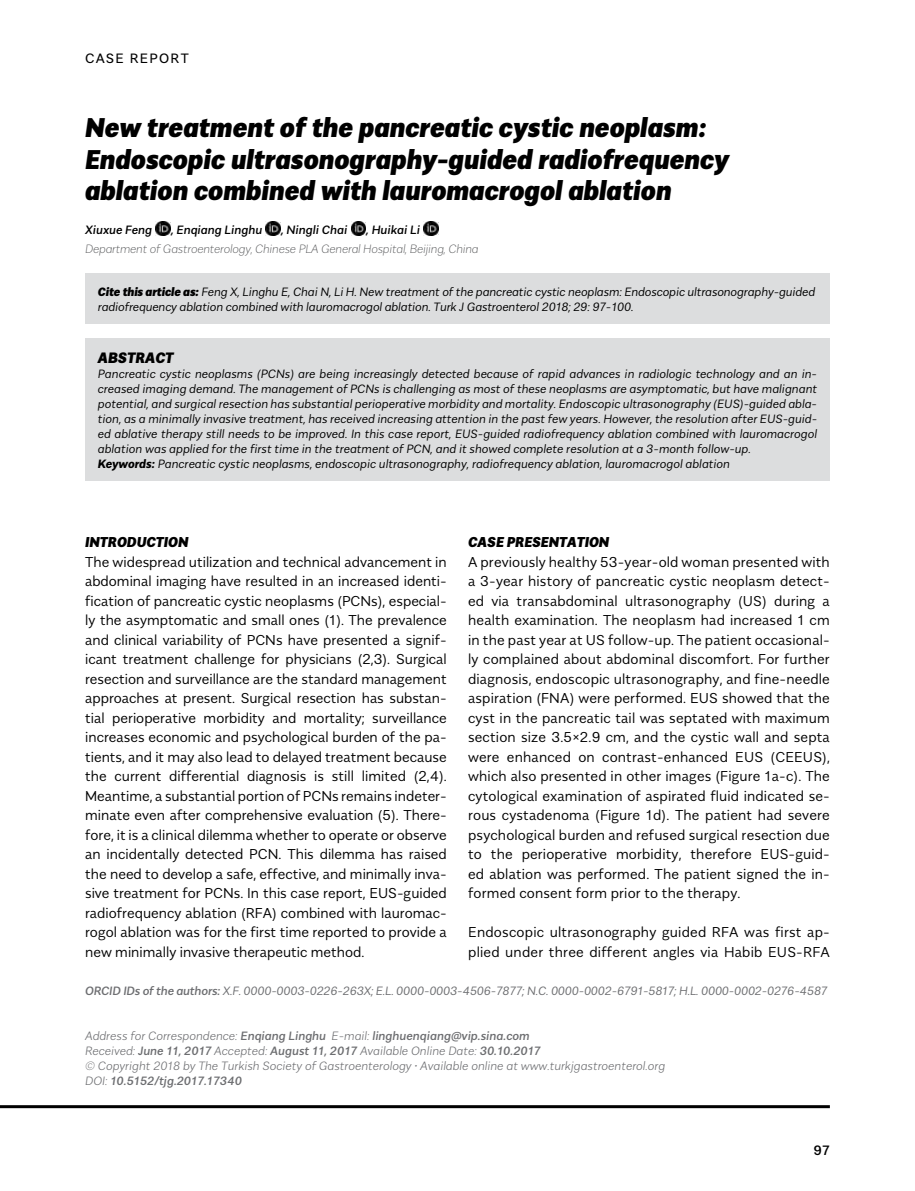
<style>
.page{position:relative;width:915px;height:1191px;background:#fff}
.page>*{position:absolute;margin:0;border:0;box-sizing:border-box;transform-origin:0 0}
.t1{font:italic 900 27px/31.5px "Alergia Normal";color:#000}
.t2{font:italic 900 15px "Alergia Normal";color:#000}
.t3{font:300 14.25px/19.5px "Alergia Normal";letter-spacing:.01em;color:#000;text-align:justify}
.t4{font:italic 900 14.25px "Alergia Normal";color:#000}
.t5{font:13.5px "Alergia Normal";letter-spacing:.1em;color:#000}
.t6{font:500 13.5px "Alergia Normal";color:#000}
.t7{font:italic 300 12px/15px "Alergia Normal";color:#000}
.t8{font:italic 200 12px/15px "Alergia Normal";color:#6d6e71}
.t9{font:italic 300 12px "Alergia Normal";letter-spacing:-.015em;color:#6d6e71}
.t10{font:italic 300 expanded 12px "Alergia Normal";letter-spacing:-.015em;color:#58595b}
.t11{font:italic 500 12px "Alergia Normal";color:#000}
.s1{font-weight:900}
.s2{font-weight:700}
.s3{font-weight:500}
</style>
<div class="page">
<img style="left:156px;top:222px;width:14px;height:14px">
<img style="left:266px;top:222px;width:14px;height:14px">
<img style="left:351px;top:222px;width:14px;height:14px">
<img style="left:423px;top:222px;width:15px;height:14px">
<div style="left:85px;top:338px;width:744px;height:143px;background:#dcddde"></div>
<hr style="left:0;top:1105px;width:829px;height:3px;background:#000">
<div style="left:85px;top:273px;width:744px;height:50px;background:#dcddde"></div>
<p class="t5" style="left:85px;top:48px;width:105px">CASE REPORT</p>
<h1 class="t1" style="left:85px;top:109px;width:645px">New treatment of the pancreatic cystic neoplasm:<br>Endoscopic ultrasonography-guided radiofrequency ablation combined with lauromacrogol ablation</h1>
<p class="t11" style="left:85px;top:220px;width:69px">Xiuxue Feng</p>
<p class="t11" style="left:171px;top:220px;width:92px">, Enqiang Linghu</p>
<p class="t11" style="left:281px;top:220px;width:68px">, Ningli Chai</p>
<p class="t11" style="left:366px;top:220px;width:55px">, Huikai Li</p>
<p class="t10" style="left:85px;top:240px;width:395px">Department of Gastroenterology, Chinese PLA General Hospital, Beijing, China</p>
<p class="t7" style="left:98px;top:283px;width:718px"><span class="s1">Cite this article as:</span> Feng X, Linghu E, Chai N, Li H. New treatment of the pancreatic cystic neoplasm: Endoscopic ultrasonography-guided radiofrequency ablation combined with lauromacrogol ablation. Turk J Gastroenterol 2018; 29: 97-100.</p>
<p class="t2" style="left:98px;top:345px;width:77px">ABSTRACT</p>
<p class="t7" style="left:98px;top:365px;width:720px">Pancreatic cystic neoplasms (PCNs) are being increasingly detected because of rapid advances in radiologic technology and an in&shy;creased imaging demand. The management of PCNs is challenging as most of these neoplasms are asymptomatic, but have malignant potential, and surgical resection has substantial perioperative morbidity and mortality. Endoscopic ultrasonography (EUS)-guided abla&shy;tion, as a minimally invasive treatment, has received increasing attention in the past few years. However, the resolution after EUS-guid&shy;ed ablative therapy still needs to be improved. In this case report, EUS-guided radiofrequency ablation combined with lauromacrogol ablation was applied for the first time in the treatment of PCN, and it showed complete resolution at a 3-month follow-up.<br><span class="s2">Keywords:</span> Pancreatic cystic neoplasms, endoscopic ultrasonography, radiofrequency ablation, lauromacrogol ablation</p>
<p class="t4" style="left:85px;top:530px;width:105px">INTRODUCTION</p>
<p class="t3" style="left:85px;top:551px;width:363px">The widespread utilization and technical advancement in abdominal imaging have resulted in an increased identi&shy;fication of pancreatic cystic neoplasms (PCNs), especial&shy;ly the asymptomatic and small ones (1). The prevalence and clinical variability of PCNs have presented a signif&shy;icant treatment challenge for physicians (2,3). Surgical resection and surveillance are the standard management approaches at present. Surgical resection has substan&shy;tial perioperative morbidity and mortality; surveillance increases economic and psychological burden of the pa&shy;tients, and it may also lead to delayed treatment because the current differential diagnosis is still limited (2,4).<br>Meantime, a substantial portion of PCNs remains indeter&shy;minate even after comprehensive evaluation (5). There&shy;fore, it is a clinical dilemma whether to operate or observe an incidentally detected PCN. This dilemma has raised the need to develop a safe, effective, and minimally inva&shy;sive treatment for PCNs. In this case report, EUS-guided radiofrequency ablation (RFA) combined with lauromac&shy;rogol ablation was for the first time reported to provide a new minimally invasive therapeutic method.</p>
<p class="t4" style="left:468px;top:530px;width:143px">CASE PRESENTATION</p>
<p class="t3" style="left:468px;top:551px;width:363px">A previously healthy 53-year-old woman presented with a 3-year history of pancreatic cystic neoplasm detect&shy;ed via transabdominal ultrasonography (US) during a health examination. The neoplasm had increased 1 cm in the past year at US follow-up. The patient occasional&shy;ly complained about abdominal discomfort. For further diagnosis, endoscopic ultrasonography, and fine-needle aspiration (FNA) were performed. EUS showed that the cyst in the pancreatic tail was septated with maximum section size 3.5×2.9 cm, and the cystic wall and septa were enhanced on contrast-enhanced EUS (CEEUS), which also presented in other images (Figure 1a-c). The cytological examination of aspirated fluid indicated se&shy;rous cystadenoma (Figure 1d). The patient had severe psychological burden and refused surgical resection due to the perioperative morbidity, therefore EUS-guid&shy;ed ablation was performed. The patient signed the in&shy;formed consent form prior to the therapy.</p>
<p class="t3" style="left:468px;top:921px;width:363px">Endoscopic ultrasonography guided RFA was first ap&shy;plied under three different angles via Habib EUS-RFA</p>
<p class="t9" style="left:85px;top:981px;width:743px"><span class="s3">ORCID IDs of the authors:</span> X.F. 0000-0003-0226-263X; E.L. 0000-0003-4506-7877; N.C. 0000-0002-6791-5817; H.L. 0000-0002-0276-4587</p>
<p class="t8" style="left:85px;top:1027px;width:581px">Address for Correspondence: <span class="s3">Enqiang Linghu</span> E-mail: <span class="s3">linghuenqiang@vip.sina.com<br></span>Received: <span class="s3">June 11, 2017</span> Accepted: <span class="s3">August 11, 2017</span> Available Online Date: <span class="s3">30.10.2017<br></span>© Copyright 2018 by The Turkish Society of Gastroenterology • Available online at www.turkjgastroenterol.org DOI: <span class="s3">10.5152/tjg.2017.17340</span></p>
<p class="t6" style="left:813px;top:1139px;width:18px">97</p>
</div>
